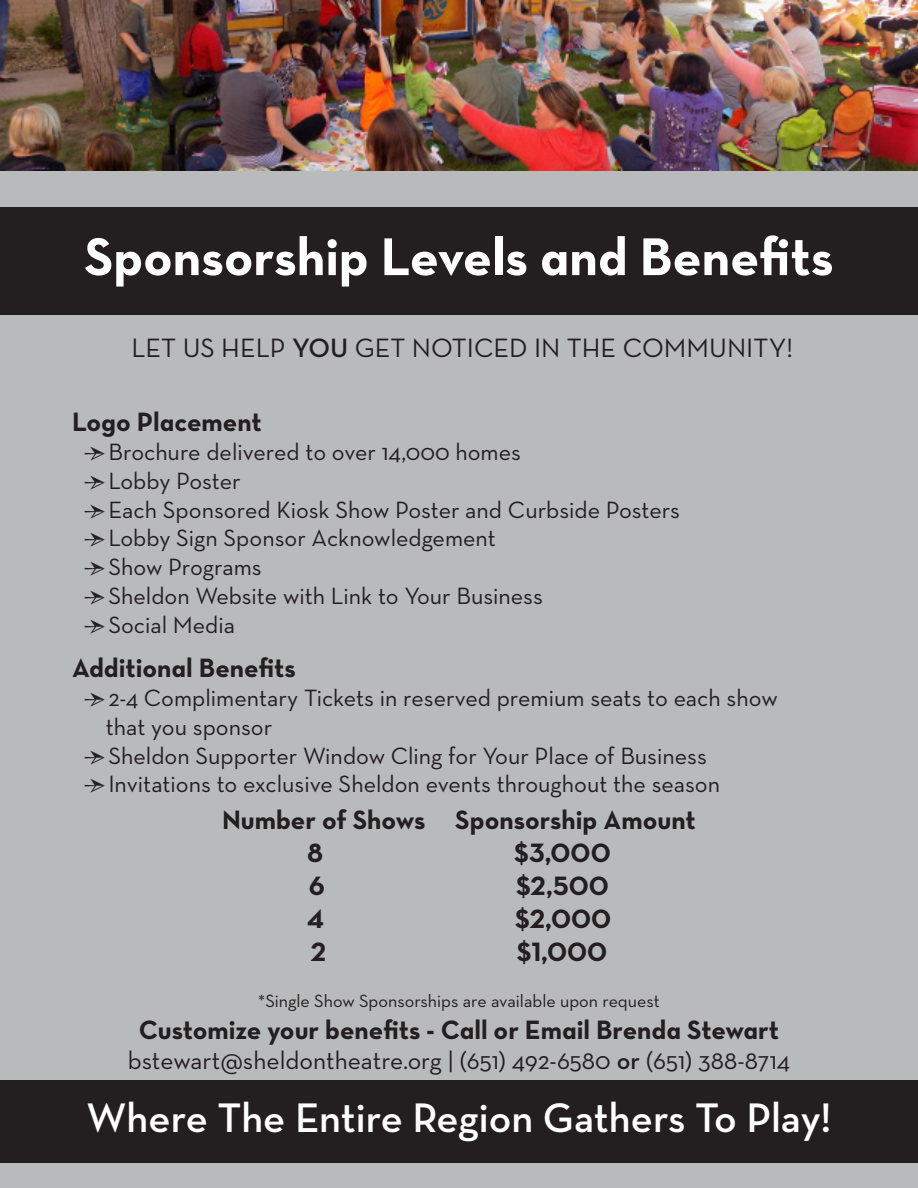
<style>
.page{position:relative;width:918px;height:1188px;background:#fff}
.page>*{position:absolute;margin:0;border:0;box-sizing:border-box;transform-origin:0 0}
.t1{font:54px "Neutra Text Bold Alt";color:#fff}
.t2{font:600 42px "Neutra Text";letter-spacing:-.005em;color:#fff}
.t3{font:27px "Neutra Text Bold Alt";color:#231f20}
.t4{font:27px "Neutra Text";color:#231f20}
.t5{font:25.5px "Neutra Text";color:#231f20}
.t6{font:24px "Neutra Text";color:#231f20}
.t7{font:18px "Neutra Text";color:#231f20}
.s1{font-weight:600}
.s2{font-family:"Minion Pro"}
</style>
<div class="page">
<img style="left:0;top:0;width:918px;height:171px">
<div style="left:0;top:171px;width:918px;height:1017px;background:#b9babb"></div>
<div style="left:0;top:207px;width:918px;height:108px;background:#231f20"></div>
<div style="left:0;top:1080px;width:918px;height:83px;background:#231f20"></div>
<p class="t1" style="left:84px;top:223px;width:751px">Sponsorship Levels and Benefits</p>
<p class="t4" style="left:131px;top:331px;width:663px">LET US HELP <span class="s1">YOU</span> GET NOTICED IN THE COMMUNITY!</p>
<p class="t3" style="left:72px;top:405px;width:191px">Logo Placement</p>
<p class="t6" style="left:84px;top:437px;width:439px"><span class="s2">Ӻ</span>Brochure delivered to over 14,000 homes</p>
<p class="t6" style="left:84px;top:466px;width:158px"><span class="s2">Ӻ</span>Lobby Poster</p>
<p class="t6" style="left:84px;top:495px;width:597px"><span class="s2">Ӻ</span>Each Sponsored Kiosk Show Poster and Curbside Posters</p>
<p class="t6" style="left:84px;top:524px;width:413px"><span class="s2">Ӻ</span>Lobby Sign Sponsor Acknowledgement</p>
<p class="t6" style="left:84px;top:553px;width:179px"><span class="s2">Ӻ</span>Show Programs</p>
<p class="t6" style="left:84px;top:581px;width:460px"><span class="s2">Ӻ</span>Sheldon Website with Link to Your Business</p>
<p class="t6" style="left:84px;top:610px;width:153px"><span class="s2">Ӻ</span>Social Media</p>
<p class="t3" style="left:72px;top:651px;width:225px">Additional Benefits</p>
<p class="t6" style="left:84px;top:683px;width:695px"><span class="s2">Ӻ</span>2-4 Complimentary Tickets in reserved premium seats to each show</p>
<p class="t6" style="left:106px;top:712px;width:168px">that you sponsor</p>
<p class="t6" style="left:84px;top:741px;width:624px"><span class="s2">Ӻ</span>Sheldon Supporter Window Cling for Your Place of Business</p>
<p class="t6" style="left:84px;top:770px;width:638px"><span class="s2">Ӻ</span>Invitations to exclusive Sheldon events throughout the season</p>
<p class="t3" style="left:222px;top:803px;width:475px">Number of Shows Sponsorship Amount</p>
<p class="t3" style="left:307px;top:836px;width:18px">8</p>
<p class="t3" style="left:514px;top:836px;width:98px">$3,000</p>
<p class="t3" style="left:309px;top:869px;width:18px">6</p>
<p class="t3" style="left:516px;top:869px;width:94px">$2,500</p>
<p class="t3" style="left:307px;top:902px;width:19px">4</p>
<p class="t3" style="left:515px;top:902px;width:98px">$2,000</p>
<p class="t3" style="left:311px;top:935px;width:17px">2</p>
<p class="t3" style="left:517px;top:935px;width:92px">$1,000</p>
<p class="t7" style="left:258px;top:990px;width:403px">*Single Show Sponsorships are available upon request</p>
<p class="t3" style="left:139px;top:1013px;width:642px">Customize your benefits - Call or Email Brenda Stewart</p>
<p class="t5" style="left:128px;top:1045px;width:664px">bstewart@sheldontheatre.org | (651) 492-6580 <span class="s1">or</span> (651) 388-8714</p>
<p class="t2" style="left:87px;top:1092px;width:746px">Where The Entire Region Gathers To Play!</p>
</div>
